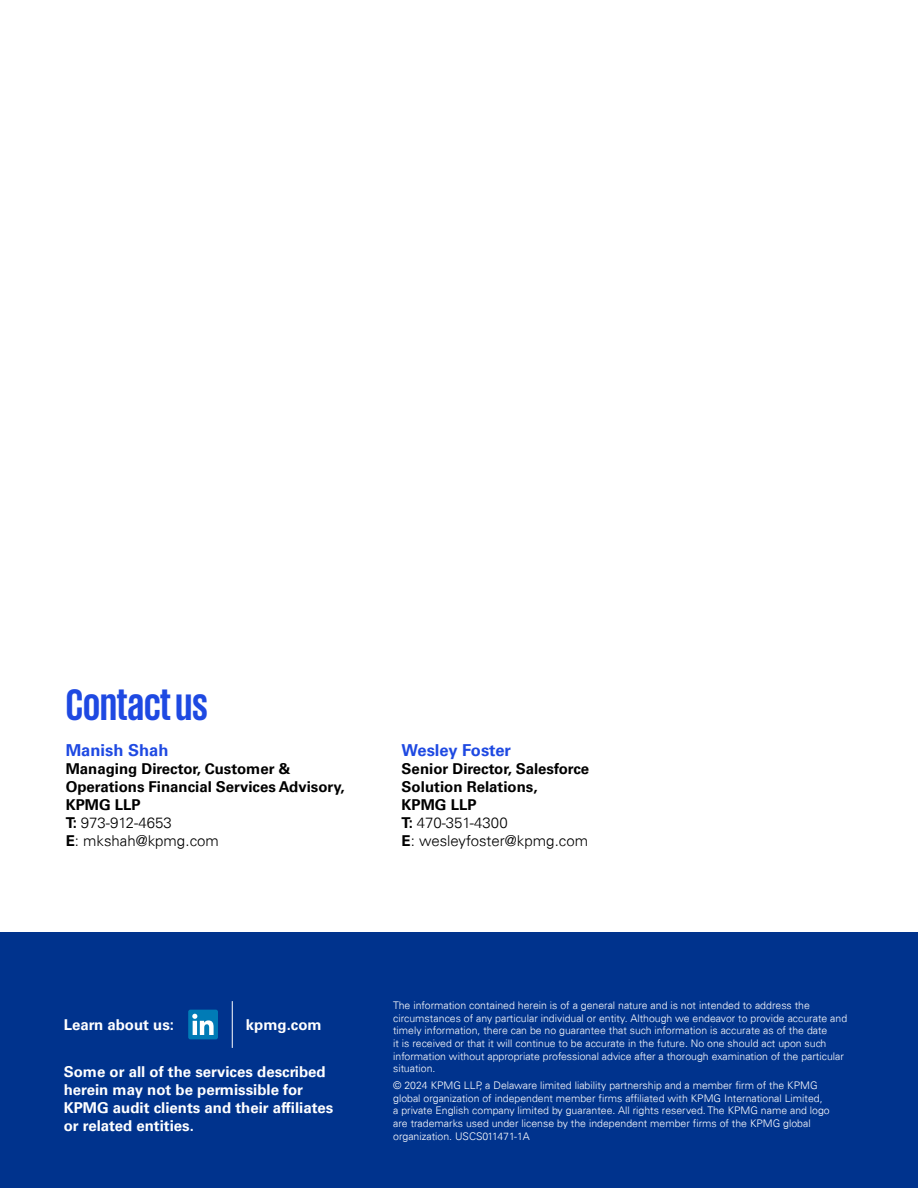
<style>
.page{position:relative;width:918px;height:1188px;background:#fff}
.page>*{position:absolute;margin:0;border:0;box-sizing:border-box;transform-origin:0 0}
.t1{font:700 45px "KPMG";color:#1e49e2}
.t2{font:700 16.5px "Univers 65";color:#1e49e2}
.t3{font:700 15px/18px "Univers 65";color:#fff}
.t4{font:700 15px/18px "Univers 65";color:#000}
.t5{font:300 15px/18px "Univers 45";color:#000}
.t6{font:300 10.5px/12.6px "Univers 45";color:#fff}
.s1{font-family:"Univers 65";font-weight:700}
</style>
<div class="page">
<div style="left:0;top:932px;width:918px;height:256px;background:#00338d"></div>
<hr style="left:232px;top:1001px;width:1px;height:47px;background:#fff">
<div style="left:188px;top:1010px;width:30px;height:29px;background:#007bb6;border-radius:2px"></div>
<svg style="left:192px;top:1014px;width:22px;height:21px"></svg>
<h1 class="t1" style="left:66px;top:682px;width:144px">Contact us</h1>
<h2 class="t2" style="left:66px;top:741px;width:104px">Manish Shah</h2>
<h3 class="t4" style="left:66px;top:760px;width:281px">Managing Director, Customer &amp;<br>Operations Financial Services Advisory,<br>KPMG LLP</h3>
<h3 class="t5" style="left:66px;top:814px;width:155px"><span class="s1">T:</span> 973-912-4653<br><span class="s1">E</span>: mkshah@kpmg.com</h3>
<h2 class="t2" style="left:402px;top:741px;width:111px">Wesley Foster</h2>
<h3 class="t4" style="left:402px;top:760px;width:189px">Senior Director, Salesforce<br>Solution Relations,<br>KPMG LLP</h3>
<h3 class="t5" style="left:402px;top:814px;width:188px"><span class="s1">T:</span> 470-351-4300<br><span class="s1">E</span>: wesleyfoster@kpmg.com</h3>
<h3 class="t3" style="left:64px;top:1016px;width:112px">Learn about us:</h3>
<h3 class="t3" style="left:246px;top:1016px;width:77px">kpmg.com</h3>
<h3 class="t3" style="left:64px;top:1063px;width:271px">Some or all of the services described herein may not be permissible for<br>KPMG audit clients and their affiliates or related entities.</h3>
<p class="t6" style="left:393px;top:999px;width:456px">The information contained herein is of a general nature and is not intended to address the circumstances of any particular individual or entity. Although we endeavor to provide accurate and timely information, there can be no guarantee that such information is accurate as of the date<br>it is received or that it will continue to be accurate in the future. No one should act upon such information without appropriate professional advice after a thorough examination of the particular situation.</p>
<p class="t6" style="left:393px;top:1079px;width:438px">© 2024 KPMG LLP, a Delaware limited liability partnership and a member firm of the KPMG global organization of independent member firms affiliated with KPMG International Limited, a private English company limited by guarantee. All rights reserved. The KPMG name and logo are trademarks used under license by the independent member firms of the KPMG global organization. USCS011471-1A</p>
</div>
